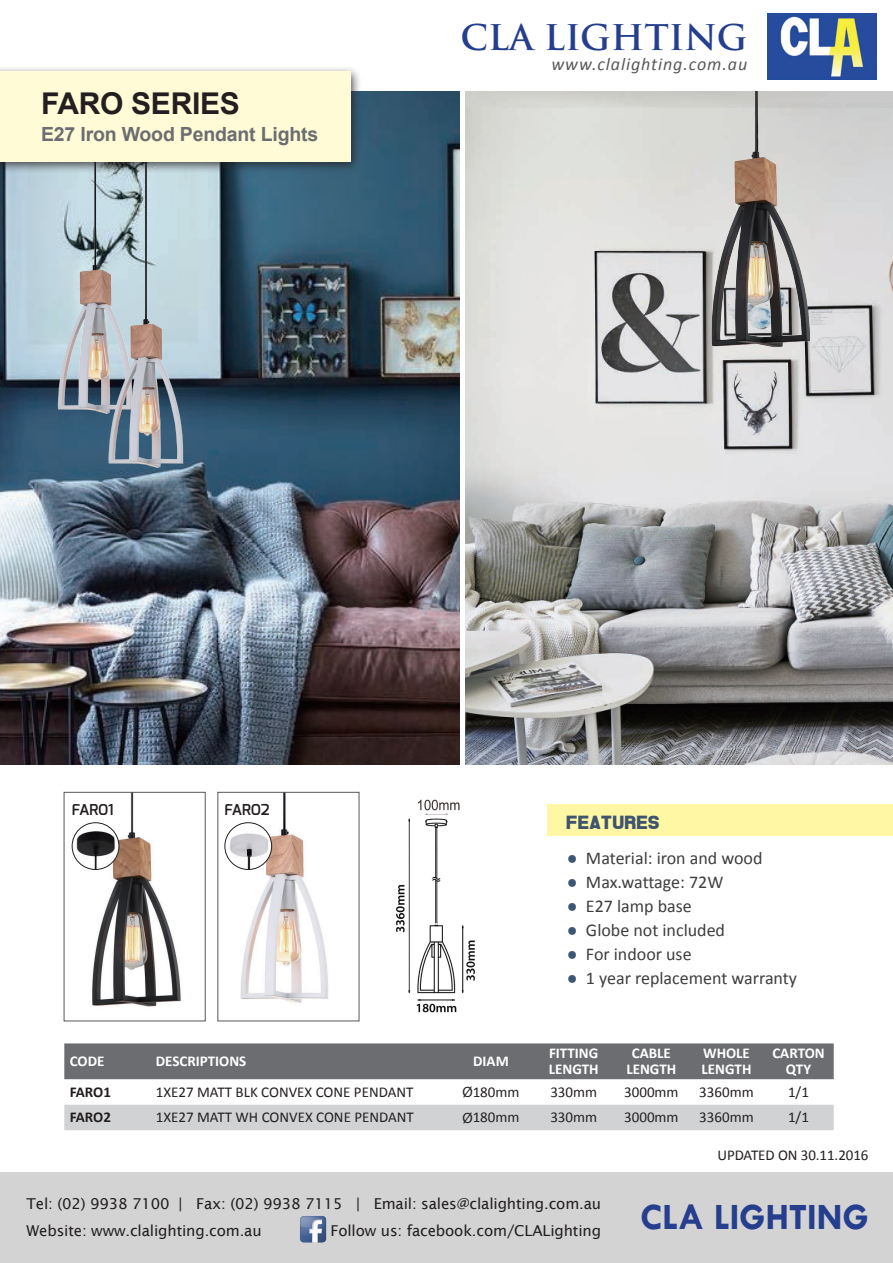
<style>
.page{position:relative;width:893px;height:1263px;background:#fff}
.page>*{position:absolute;margin:0;border:0;box-sizing:border-box;transform-origin:0 0}
.t1{font:700 37.5px "Tw Cen";color:#253f8e}
.t2{font:700 34.5px "Trajan Pro";color:#253f8e}
.t3{font:700 30px "Arial";letter-spacing:-.01em;color:#231f20}
.t4{font:700 19.5px "Arial";letter-spacing:-.01em;color:#6c6d70}
.t5{font:19.5px "Xsotik";letter-spacing:.005em;color:#3f546d}
.t6{font:18px "Calibri";color:#3e3e3f}
.t7{font:italic 18px "Calibri";letter-spacing:.05em;color:#57585a}
.t8{font:15px "Calibri";color:#231f20}
.t9{font:15px/27px "Lucida Sans";letter-spacing:-.01em;color:#231f20}
.t10{font:700 15px/16.5px "Calibri";color:#fff}
.t11{font:700 15px "Calibri";letter-spacing:-.005em;color:#231f20}
.t12{font:600 15px "Exo";letter-spacing:-.01em;color:#231f20}
.s1{color:#3e5770}
.s2{font-family:"Myriad Pro"}
</style>
<div class="page">
<img style="left:767px;top:13px;width:109px;height:66px">
<div style="left:0;top:1172px;width:893px;height:91px;background:#d3d3d3"></div>
<img style="left:299px;top:1216px;width:28px;height:27px">
<img style="left:0;top:91px;width:459px;height:673px">
<img style="left:466px;top:91px;width:427px;height:673px">
<img style="left:616px;top:91px;width:277px;height:275px">
<img style="left:0;top:173px;width:27px;height:250px">
<img style="left:27px;top:173px;width:232px;height:304px">
<img style="left:71px;top:794px;width:110px;height:213px">
<div style="left:64px;top:792px;width:142px;height:229px;border:1px solid #57585a"></div>
<img style="left:224px;top:794px;width:105px;height:209px">
<img style="left:396px;top:799px;width:79px;height:214px">
<div style="left:0;top:65px;width:363px;height:108px;background:#231f20;opacity:.75"></div>
<div style="left:0;top:71px;width:350px;height:90px;background:#fffbd6"></div>
<div style="left:547px;top:804px;width:346px;height:31px;background:#fff7a4"></div>
<div style="left:64px;top:1043px;width:770px;height:36px;background:#6c6d70"></div>
<div style="left:64px;top:1105px;width:770px;height:25px;background:#d1d2d4"></div>
<img style="left:72px;top:823px;width:47px;height:46px;border-radius:23px">
<div style="left:72px;top:822px;width:47px;height:48px;border:1px solid #231f20;border-radius:50%"></div>
<img style="left:225px;top:823px;width:47px;height:46px;border-radius:23px">
<div style="left:225px;top:822px;width:47px;height:48px;border:1px solid #231f20;border-radius:50%"></div>
<h3 class="t3" style="left:41px;top:84px;width:200px">FARO SERIES</h3>
<h3 class="t4" style="left:41px;top:121px;width:279px">E27 Iron Wood Pendant Lights</h3>
<h2 class="t2" style="left:460px;top:16px;width:288px">CLA LIGHTING</h2>
<p class="t7" style="left:551px;top:52px;width:197px">www.clalighting.com.au</p>
<p class="t12" style="left:72px;top:799px;width:43px">FARO1</p>
<p class="t12" style="left:225px;top:799px;width:47px">FARO2</p>
<h3 class="t5" style="left:567px;top:814px;width:95px">FEATURES</h3>
<p class="t6" style="left:567px;top:847px;width:197px"><span class="s1">●</span> Material: iron and wood</p>
<p class="t6" style="left:567px;top:871px;width:158px"><span class="s1">●</span> Max.wattage: 72W</p>
<p class="t6" style="left:567px;top:895px;width:126px"><span class="s1">●</span> E27 lamp base</p>
<p class="t6" style="left:567px;top:919px;width:160px"><span class="s1">●</span> Globe not included</p>
<p class="t6" style="left:567px;top:943px;width:126px"><span class="s1">●</span> For indoor use</p>
<p class="t6" style="left:567px;top:967px;width:232px"><span class="s1">●</span> 1 year replacement warranty</p>
<p class="t10" style="left:70px;top:1053px;width:36px">CODE</p>
<p class="t10" style="left:156px;top:1053px;width:92px">DESCRIPTIONS</p>
<p class="t10" style="left:473px;top:1053px;width:37px">DIAM</p>
<p class="t10" style="left:549px;top:1044px;width:51px">FITTING<br>LENGTH</p>
<p class="t10" style="left:626px;top:1044px;width:51px;text-align:center">CABLE<br>LENGTH</p>
<p class="t10" style="left:701px;top:1044px;width:51px">WHOLE<br>LENGTH</p>
<p class="t10" style="left:772px;top:1044px;width:54px;text-align:center">CARTON<br>QTY</p>
<p class="t11" style="left:70px;top:1082px;width:43px">FARO1</p>
<p class="t8" style="left:156px;top:1082px;width:259px">1XE27 MATT BLK CONVEX CONE PENDANT</p>
<p class="t8" style="left:462px;top:1082px;width:59px"><span class="s2">Ø</span>180mm</p>
<p class="t8" style="left:550px;top:1082px;width:48px">330mm</p>
<p class="t8" style="left:624px;top:1082px;width:56px">3000mm</p>
<p class="t8" style="left:699px;top:1082px;width:56px">3360mm</p>
<p class="t8" style="left:788px;top:1082px;width:22px">1/1</p>
<p class="t11" style="left:70px;top:1108px;width:43px">FARO2</p>
<p class="t8" style="left:156px;top:1108px;width:260px">1XE27 MATT WH CONVEX CONE PENDANT</p>
<p class="t8" style="left:462px;top:1108px;width:59px"><span class="s2">Ø</span>180mm</p>
<p class="t8" style="left:550px;top:1108px;width:48px">330mm</p>
<p class="t8" style="left:624px;top:1108px;width:56px">3000mm</p>
<p class="t8" style="left:699px;top:1108px;width:56px">3360mm</p>
<p class="t8" style="left:788px;top:1108px;width:22px">1/1</p>
<p class="t9" style="left:27px;top:1190px;width:576px">Tel: (02) 9938 7100 | Fax: (02) 9938 7115 | Email: sales@clalighting.com.au<br>Website: www.clalighting.com.au</p>
<p class="t9" style="left:330px;top:1217px;width:272px">Follow us: facebook.com/CLALighting</p>
<p class="t8" style="left:717px;top:1146px;width:153px">UPDATED ON 30.11.2016</p>
<h1 class="t1" style="left:640px;top:1194px;width:230px">CLA LIGHTING</h1>
</div>
